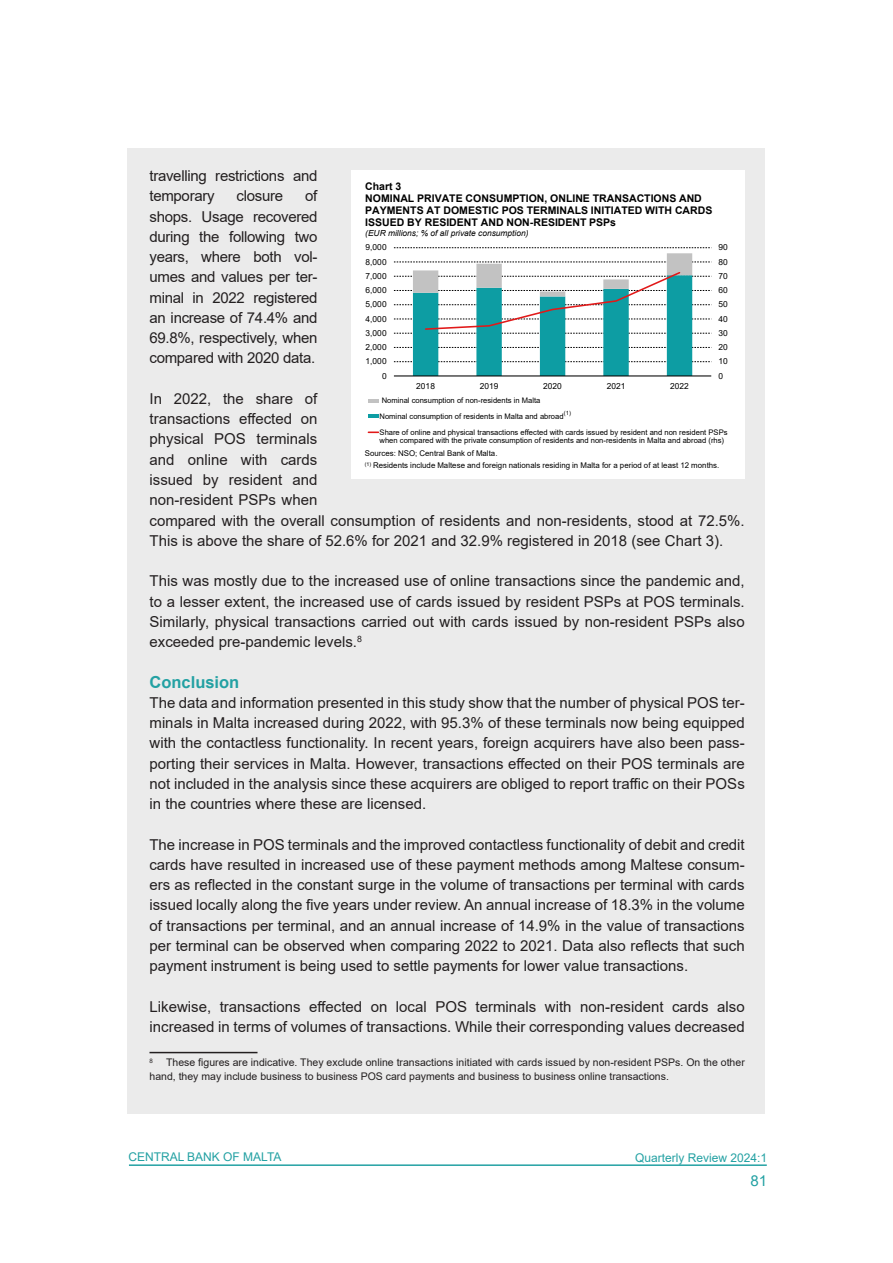
<style>
.page{position:relative;width:893px;height:1263px;background:#fff}
.page>*{position:absolute;margin:0;border:0;box-sizing:border-box;transform-origin:0 0}
.QR_Subhead_Level_1{font:700 16.5px "Arial";color:#23a1a3}
.QR_Normal_Text{font:15px/20.2px "Arial";color:#231f20;text-align:justify}
.QR_Normal_Text-2{font:15px/20.2px "Arial";letter-spacing:-.02em;color:#231f20}
.t1{font:15px "Arial";color:#23a1a3}
.t2{font:12px "Arial";color:#23a1a3}
.QR_Footnote{font:10.5px/13.5px "Arial";color:#231f20}
.t3{font:700 10.5px/12.1px "Arial";color:#000}
.t4{font:8.4px "Arial";color:#000}
.t5{font:italic 8.4px "Arial";color:#000}
.t6{font:7.8px "Arial";letter-spacing:.005em;color:#000}
.t7{font:7.65px/15.9px "Arial";color:#000}
.QR_Footnote-2{font:6.15px "Arial";color:#231f20}
.t8{font:5.85px "Arial";color:#000}
</style>
<div class="page">
<hr style="left:129px;top:1164px;width:638px;height:2px;background:#23a1a3">
<div style="left:128px;top:149px;width:637px;height:965px;background:#ebebeb"></div>
<hr style="left:149px;top:1052px;width:108px;height:1px;background:#231f20">
<div style="left:351px;top:170px;width:394px;height:309px;background:#fff"></div>
<svg style="left:394px;top:247px;width:317px;height:129px"></svg>
<svg style="left:368px;top:399px;width:10px;height:3px"></svg>
<svg style="left:368px;top:415px;width:10px;height:3px"></svg>
<svg style="left:368px;top:431px;width:10px;height:2px"></svg>
<p class="QR_Normal_Text-2" style="left:149px;top:166px;width:169px">travelling restrictions and temporary</p>
<p class="t3" style="left:365px;top:180px;width:349px">Chart 3<br>NOMINAL PRIVATE CONSUMPTION, ONLINE TRANSACTIONS AND PAYMENTS AT DOMESTIC POS TERMINALS INITIATED WITH CARDS ISSUED BY RESIDENT AND NON-RESIDENT PSPs</p>
<p class="t5" style="left:365px;top:228px;width:165px">(EUR millions; % of all private consumption)</p>
<p class="QR_Normal_Text" style="left:149px;top:186px;width:169px;text-indent:156px">of shops. Usage recovered during the following two years, where both vol&shy;umes and values per ter&shy;minal in 2022 registered an increase of 74.4% and 69.8%, respectively, when compared with 2020 data.</p>
<p class="QR_Normal_Text" style="left:149px;top:388px;width:597px;text-align:left">In 2022, the share of<br>transactions effected on<br>physical POS terminals<br>and online with cards<br>issued by resident and<br>non-resident PSPs when<br>compared with the overall consumption of residents and non-residents, stood at 72.5%.<br>This is above the share of 52.6% for 2021 and 32.9% registered in 2018 (see Chart 3).</p>
<p class="QR_Normal_Text" style="left:149px;top:571px;width:597px">This was mostly due to the increased use of online transactions since the pandemic and, to a lesser extent, the increased use of cards issued by resident PSPs at POS terminals.<br>Similarly, physical transactions carried out with cards issued by non-resident PSPs also exceeded pre-pandemic levels.<sup>8</sup></p>
<p class="QR_Subhead_Level_1" style="left:149px;top:670px;width:91px">Conclusion</p>
<p class="QR_Normal_Text" style="left:149px;top:692px;width:597px">The data and information presented in this study show that the number of physical POS ter&shy;minals in Malta increased during 2022, with 95.3% of these terminals now being equipped with the contactless functionality. In recent years, foreign acquirers have also been pass&shy;porting their services in Malta. However, transactions effected on their POS terminals are not included in the analysis since these acquirers are obliged to report traffic on their POSs in the countries where these are licensed.</p>
<p class="QR_Normal_Text" style="left:149px;top:834px;width:597px">The increase in POS terminals and the improved contactless functionality of debit and credit cards have resulted in increased use of these payment methods among Maltese consum&shy;ers as reflected in the constant surge in the volume of transactions per terminal with cards issued locally along the five years under review. An annual increase of 18.3% in the volume of transactions per terminal, and an annual increase of 14.9% in the value of transactions per terminal can be observed when comparing 2022 to 2021. Data also reflects that such payment instrument is being used to settle payments for lower value transactions.</p>
<p class="QR_Normal_Text" style="left:149px;top:996px;width:597px">Likewise, transactions effected on local POS terminals with non-resident cards also increased in terms of volumes of transactions. While their corresponding values decreased</p>
<p class="QR_Footnote-2" style="left:149px;top:1056px;width:5px">8</p>
<p class="QR_Normal_Text-2" style="left:237px;top:186px;width:48px">closure</p>
<p class="t4" style="left:718px;top:242px;width:11px">90</p>
<p class="t4" style="left:366px;top:242px;width:23px">9,000</p>
<p class="t4" style="left:718px;top:256px;width:11px">80</p>
<p class="t4" style="left:366px;top:256px;width:23px">8,000</p>
<p class="t4" style="left:718px;top:270px;width:11px">70</p>
<p class="t4" style="left:366px;top:270px;width:23px">7,000</p>
<p class="t4" style="left:718px;top:284px;width:11px">60</p>
<p class="t4" style="left:366px;top:284px;width:23px">6,000</p>
<p class="t4" style="left:718px;top:299px;width:11px">50</p>
<p class="t4" style="left:366px;top:299px;width:23px">5,000</p>
<p class="t4" style="left:718px;top:313px;width:11px">40</p>
<p class="t4" style="left:366px;top:313px;width:23px">4,000</p>
<p class="t4" style="left:718px;top:327px;width:11px">30</p>
<p class="t4" style="left:366px;top:327px;width:23px">3,000</p>
<p class="t4" style="left:718px;top:341px;width:11px">20</p>
<p class="t4" style="left:366px;top:341px;width:23px">2,000</p>
<p class="t4" style="left:718px;top:356px;width:11px">10</p>
<p class="t4" style="left:366px;top:356px;width:23px">1,000</p>
<p class="t4" style="left:718px;top:370px;width:6px">0</p>
<p class="t4" style="left:382px;top:370px;width:6px">0</p>
<p class="t4" style="left:416px;top:380px;width:20px">2018</p>
<p class="t4" style="left:480px;top:380px;width:20px">2019</p>
<p class="t4" style="left:543px;top:380px;width:20px">2020</p>
<p class="t4" style="left:607px;top:380px;width:20px">2021</p>
<p class="t4" style="left:670px;top:380px;width:20px">2022</p>
<p class="t7" style="left:380px;top:392px;width:349px">Nominal consumption of non-residents in Malta<br>Nominal consumption of residents in Malta and abroad<br>Share of online and physical transactions effected with cards issued by resident and non resident PSPs</p>
<p class="t7" style="left:380px;top:433px;width:346px">when compared with the private consumption of residents and non-residents in Malta and abroad (rhs)</p>
<p class="t6" style="left:365px;top:448px;width:134px">Sources: NSO; Central Bank of Malta.</p>
<p class="t8" style="left:564px;top:408px;width:9px">(1)</p>
<p class="t6" style="left:365px;top:460px;width:356px"><sup>(1)</sup> Residents include Maltese and foreign nationals residing in Malta for a period of at least 12 months.</p>
<p class="QR_Footnote" style="left:149px;top:1055px;width:597px;text-indent:17px">These figures are indicative. They exclude online transactions initiated with cards issued by non-resident PSPs. On the other hand, they may include business to business POS card payments and business to business online transactions.</p>
<p class="t2" style="left:128px;top:1149px;width:155px">CENTRAL BANK OF MALTA</p>
<p class="t2" style="left:635px;top:1150px;width:134px">Quarterly Review 2024:1</p>
<p class="t1" style="left:750px;top:1170px;width:18px">81</p>
</div>
